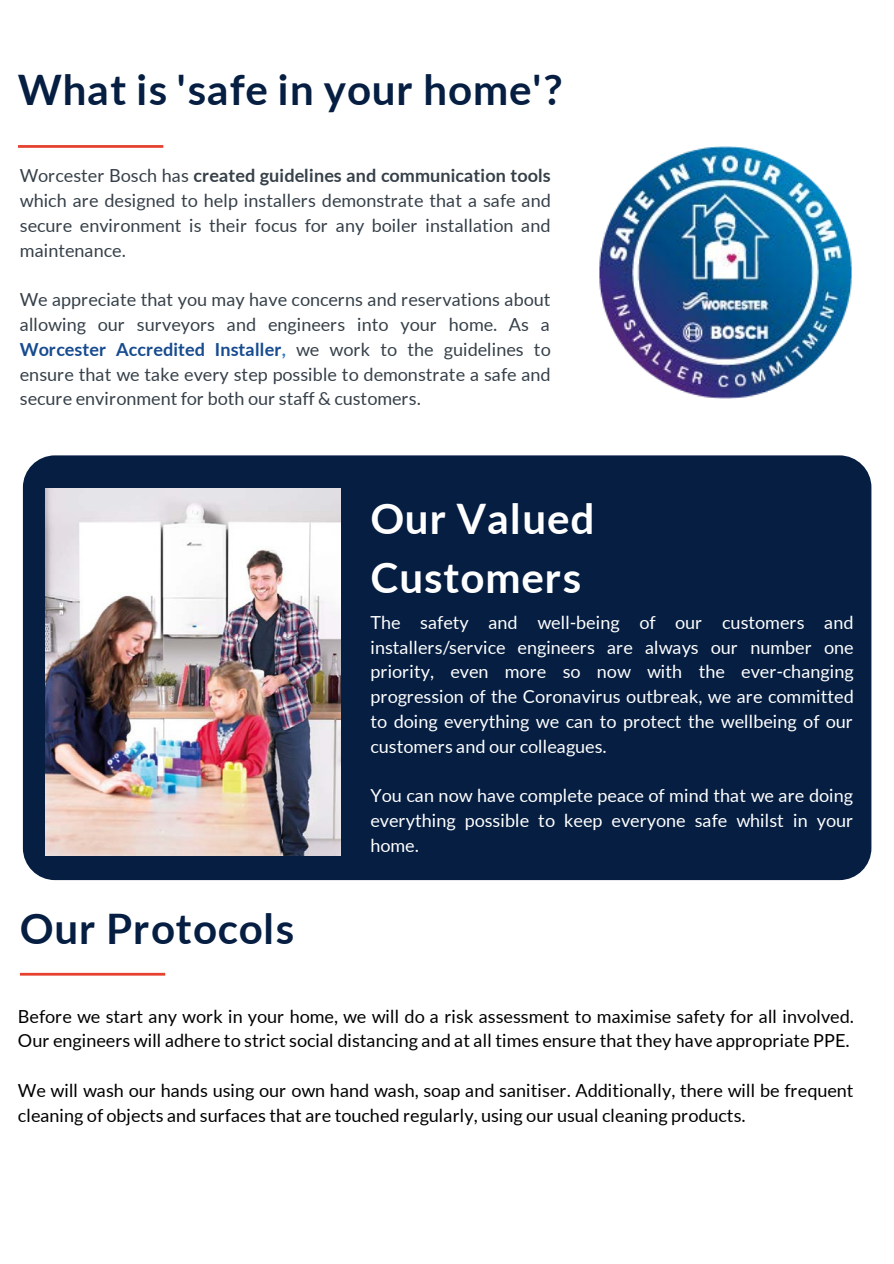
<style>
.page{position:relative;width:894px;height:1264px;background:#fff}
.page>*{position:absolute;margin:0;border:0;box-sizing:border-box;transform-origin:0 0}
.t1{font:700 42px "Lato";letter-spacing:.025em;color:#051e42}
.t2{font:700 42px/58.5px "Lato";letter-spacing:.025em;color:#fff}
.t3{font:18px/24.8px "Lato";color:#364049;text-align:justify}
.t4{font:18px/24.8px "Lato";color:#fff;text-align:justify}
.t5{font:18px/24.8px "Lato";color:#000}
.s1{font-weight:700}
.s2{font-weight:700;color:#164b8f}
.s3{font-weight:700;color:#347fbe}
</style>
<div class="page">
<img style="left:599px;top:146px;width:253px;height:253px">
<svg style="left:18px;top:145px;width:145px;height:3px"></svg>
<div style="left:23px;top:455px;width:848px;height:425px;background:#051e42;border-radius:32px"></div>
<img style="left:45px;top:488px;width:295px;height:367px">
<svg style="left:20px;top:972px;width:145px;height:3px"></svg>
<p class="t1" style="left:18px;top:59px;width:546px">What is 'safe in your home'?</p>
<p class="t3" style="left:20px;top:163px;width:532px">Worcester Bosch has <span class="s1">created guidelines and communication tools </span>which are designed to help installers demonstrate that a safe and secure environment is their focus for any boiler installation and maintenance.</p>
<p class="t3" style="left:20px;top:286px;width:532px">We appreciate that you may have concerns and reservations about allowing our surveyors and engineers into your home. As a <span class="s2">Worcester Accredited Installer</span><span class="s3">,</span> we work to the guidelines to ensure that we take every step possible to demonstrate a safe and secure environment for both our staff &amp; customers.</p>
<p class="t2" style="left:370px;top:487px;width:225px">Our Valued<br>Customers</p>
<p class="t1" style="left:20px;top:898px;width:276px">Our Protocols</p>
<p class="t4" style="left:370px;top:609px;width:484px">The safety and well-being of our customers and installers/service engineers are always our number one priority, even more so now with the ever-changing progression of the Coronavirus outbreak, we are committed to doing everything we can to protect the wellbeing of our customers and our colleagues.</p>
<p class="t4" style="left:370px;top:782px;width:484px">You can now have complete peace of mind that we are doing everything possible to keep everyone safe whilst in your home.</p>
<p class="t5" style="left:18px;top:1002px;width:837px">Before we start any work in your home, we will do a risk assessment to maximise safety for all involved.<br>Our engineers will adhere to strict social distancing and at all times ensure that they have appropriate PPE.</p>
<p class="t5" style="left:18px;top:1077px;width:836px">We will wash our hands using our own hand wash, soap and sanitiser. Additionally, there will be frequent cleaning of objects and surfaces that are touched regularly, using our usual cleaning products.</p>
</div>
